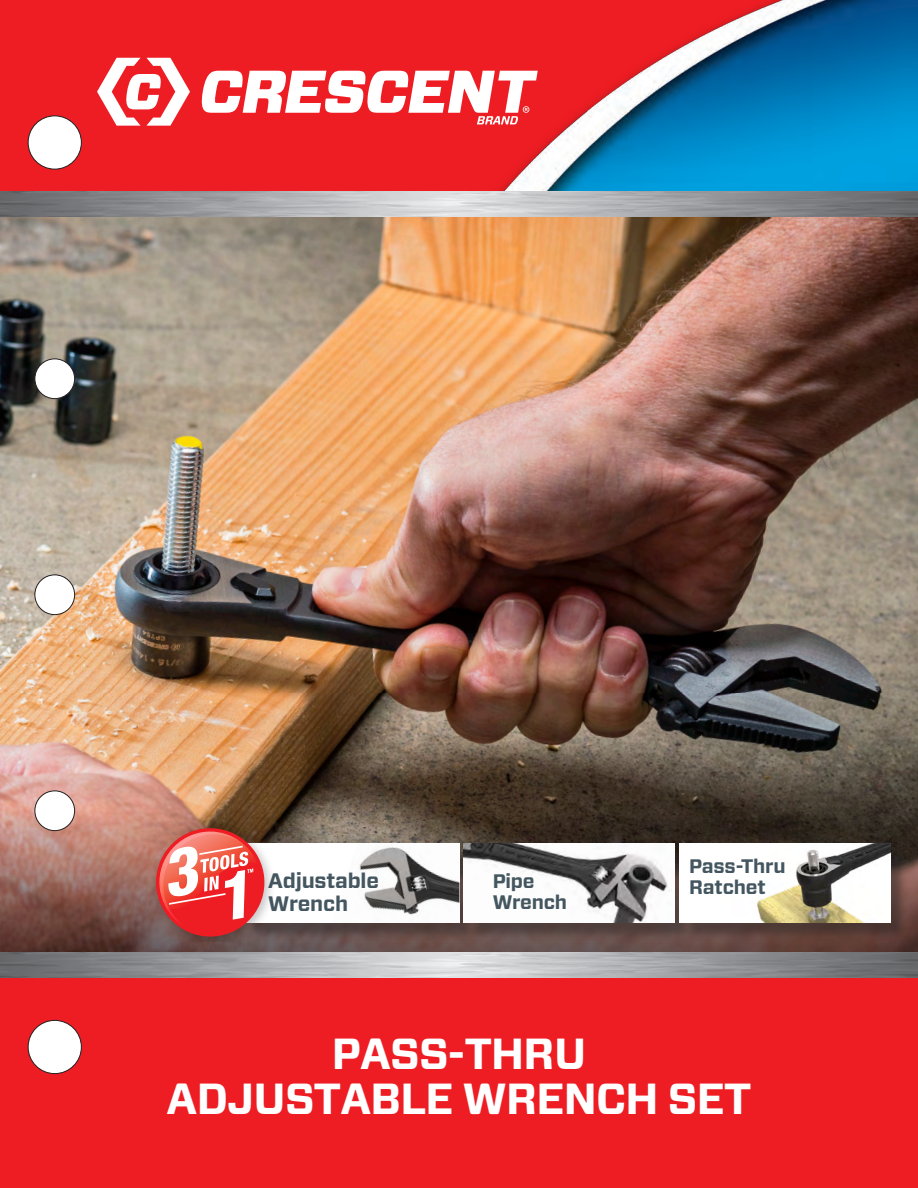
<style>
.page{position:relative;width:918px;height:1188px;background:#fff}
.page>*{position:absolute;margin:0;border:0;box-sizing:border-box;transform-origin:0 0}
.t1{font:700 43.35px "Forza";letter-spacing:-.015em;color:#fff}
.t2{font:700 20.85px "Forza";letter-spacing:-.01em;color:#445660}
.t3{font:700 19.5px/20.9px "Forza";letter-spacing:-.01em;color:#445660}
</style>
<div class="page">
<img style="left:0;top:0;width:918px;height:1188px">
<p class="t3" style="left:689px;top:856px;width:98px">Pass-Thru</p>
<p class="t2" style="left:268px;top:867px;width:112px">Adjustable</p>
<p class="t3" style="left:689px;top:877px;width:78px">Ratchet</p>
<p class="t2" style="left:268px;top:889px;width:81px">Wrench</p>
<p class="t3" style="left:493px;top:871px;width:76px">Pipe<br>Wrench</p>
<p class="t1" style="left:332px;top:1024px;width:256px">PASS-THRU</p>
<p class="t1" style="left:167px;top:1070px;width:586px">ADJUSTABLE WRENCH SET</p>
</div>
